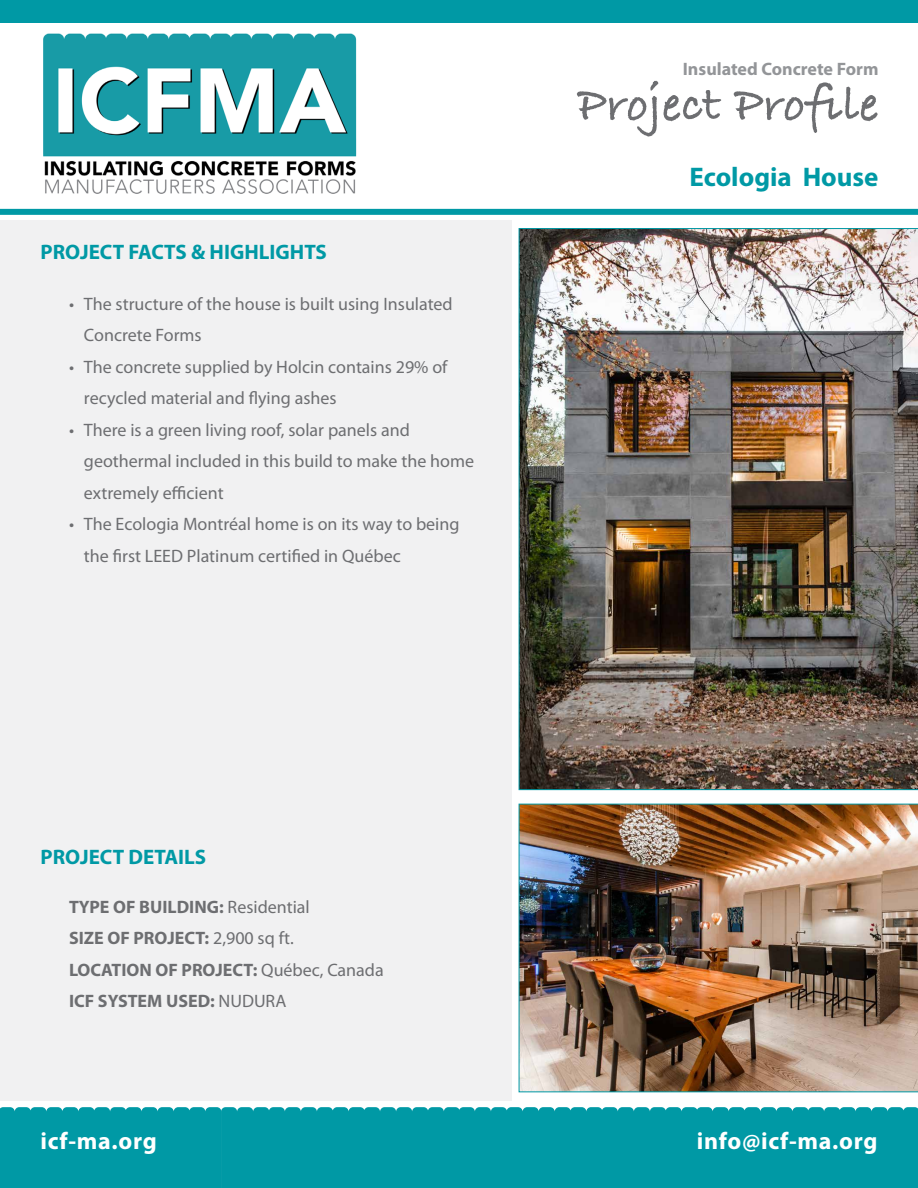
<style>
.page{position:relative;width:918px;height:1188px;background:#fff}
.page>*{position:absolute;margin:0;border:0;box-sizing:border-box;transform-origin:0 0}
.t1{font:700 51px "Bradley Hand ITCTT";color:#6d6e71}
.t2{font:700 27px "Myriad Pro";color:#0099a5}
.t3{font:700 24px "Myriad Pro";letter-spacing:.03em;color:#fff}
.t4{font:700 21px "Myriad Pro";color:#0099a5}
.t5{font:18px/31.5px "Myriad Pro";color:#6d6e71}
.t6{font:700 18px/31.5px "Myriad Pro";color:#6d6e71}
.t7{font:700 18px "Myriad Pro";color:#939598}
.s1{font-weight:400}
</style>
<div class="page">
<div style="left:0;top:221px;width:511px;height:880px;background:#f1f1f2"></div>
<img style="left:519px;top:228px;width:399px;height:562px">
<img style="left:519px;top:804px;width:399px;height:288px">
<div style="left:0;top:0;width:918px;height:22px;background:#0099a5"></div>
<div style="left:0;top:1107px;width:918px;height:81px;background:#0099a5"></div>
<div style="left:0;top:209px;width:918px;height:6px;background:#0099a5"></div>
<img style="left:43px;top:33px;width:314px;height:161px">
<p class="t7" style="left:683px;top:57px;width:197px">Insulated Concrete Form</p>
<h1 class="t1" style="left:577px;top:65px;width:303px">Project Profile</h1>
<p class="t4" style="left:40px;top:238px;width:288px">PROJECT FACTS &amp; HIGHLIGHTS</p>
<p class="t5" style="left:84px;top:288px;width:370px;text-indent:-15px">• The structure of the house is built using Insulated<br>Concrete Forms</p>
<p class="t5" style="left:84px;top:351px;width:365px;text-indent:-15px">• The concrete supplied by Holcin contains 29% of recycled material and flying ashes</p>
<p class="t5" style="left:84px;top:414px;width:392px;text-indent:-15px">• There is a green living roof, solar panels and geothermal included in this build to make the home extremely efficient</p>
<p class="t5" style="left:84px;top:508px;width:377px;text-indent:-15px">• The Ecologia Montréal home is on its way to being the first LEED Platinum certified in Québec</p>
<p class="t4" style="left:40px;top:844px;width:167px">PROJECT DETAILS</p>
<p class="t6" style="left:69px;top:890px;width:316px">TYPE OF BUILDING: <span class="s1">Residential<br></span>SIZE OF PROJECT: <span class="s1">2,900 sq ft.<br></span>LOCATION OF PROJECT: <span class="s1">Québec, Canada<br></span>ICF SYSTEM USED: <span class="s1">NUDURA</span></p>
<h2 class="t2" style="left:689px;top:159px;width:191px">Ecologia House</h2>
<h3 class="t3" style="left:41px;top:1125px;width:118px">icf-ma.org</h3>
<h3 class="t3" style="left:697px;top:1125px;width:182px">info@icf-ma.org</h3>
</div>
